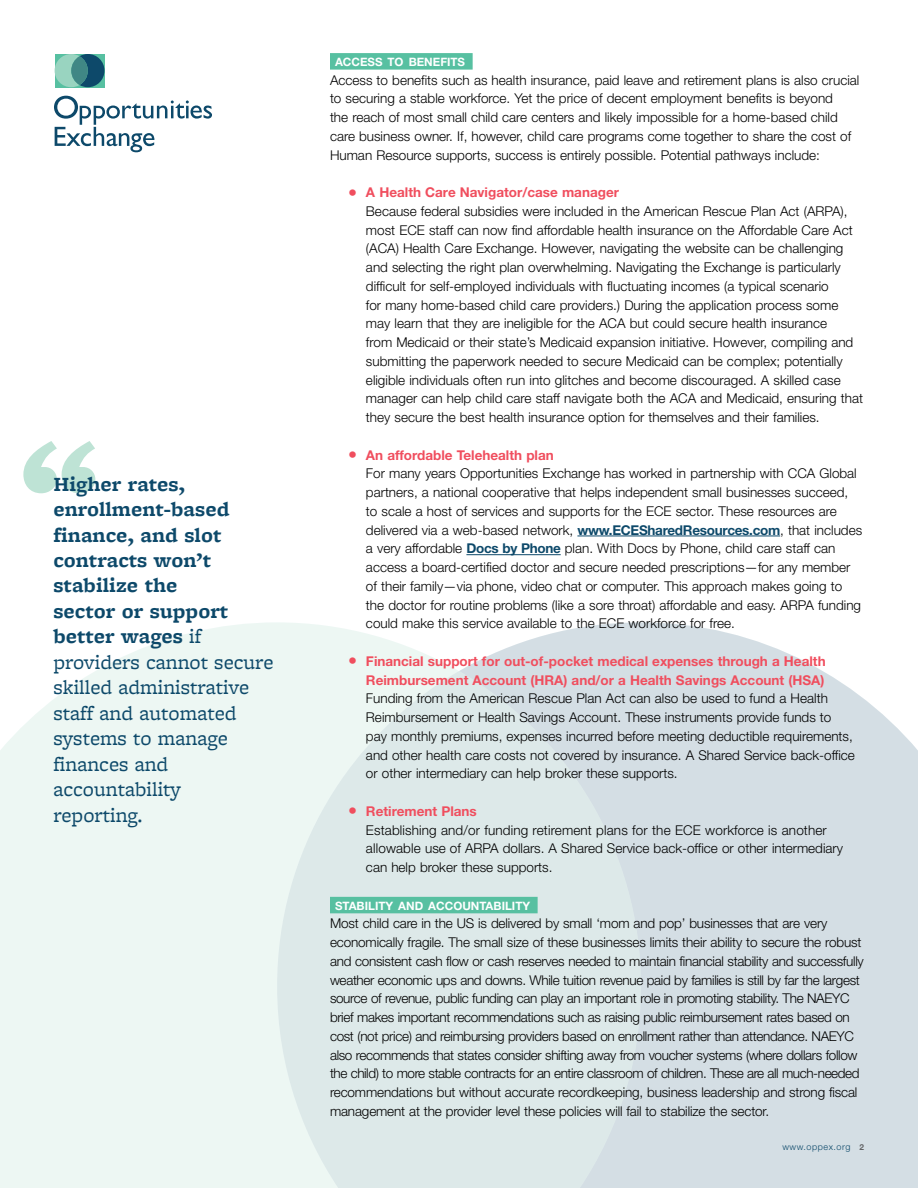
<style>
.page{position:relative;width:918px;height:1188px;background:#fff}
.page>*{position:absolute;margin:0;border:0;box-sizing:border-box;transform-origin:0 0}
.t1{font:21px/25.5px "Freight Micro Pro";color:#0d496a}
.t2{font:300 13.5px/18.8px "Helvetica Neue LT Std";color:#000}
.t3{font:300 13.5px/18.8px "Helvetica Neue LT Std";letter-spacing:-.025em;color:#000}
.t4{font:700 13.5px/18.8px "Helvetica Neue LT Std";color:#f04e5e;text-align:right}
.t5{font:700 11.55px "Helvetica Neue LT Std";color:#fff}
.t6{font:300 9px "Helvetica Neue LT Std";letter-spacing:.06em;color:#0d496a}
.s1{font-weight:700}
.s2{font-weight:700;font-size:18px;color:#f04e5e}
.s3{font-weight:700;color:#f04e5e}
.s4{font-weight:700;color:#0d496a}
.s5{font-size:18px}
.s6{font-weight:700;font-size:8.25px;color:#636466}
</style>
<div class="page">
<svg style="left:460px;top:622px;width:458px;height:566px;background:#d7e0e6"></svg>
<svg style="left:0;top:622px;width:458px;height:566px;background:#eef7f4"></svg>
<svg style="left:277px;top:671px;width:364px;height:517px;background:#dde9e9"></svg>
<svg style="left:54px;top:96px;width:158px;height:56px"></svg>
<svg style="left:55px;top:54px;width:49px;height:33px"></svg>
<div style="left:71px;top:56px;width:17px;height:29px;background:#408785;border-radius:50%"></div>
<div style="left:330px;top:53px;width:143px;height:17px;background:#57c0a1"></div>
<hr style="left:577px;top:536px;width:203px;height:1px;background:#0d496a">
<hr style="left:466px;top:554px;width:95px;height:1px;background:#0d496a">
<div style="left:330px;top:897px;width:208px;height:16px;background:#57c0a1"></div>
<svg style="left:23px;top:441px;width:72px;height:52px"></svg>
<p class="t1" style="left:53px;top:470px;width:222px"><span class="s1">Higher rates, enrollment-based finance, and slot contracts won’t stabilize the<br>sector or support better wages</span> if providers cannot secure skilled administrative staff and automated systems to manage finances and accountability reporting.</p>
<p class="t5" style="left:335px;top:55px;width:132px">ACCESS TO BENEFITS</p>
<p class="t2" style="left:330px;top:70px;width:531px">Access to benefits such as health insurance, paid leave and retirement plans is also crucial to securing a stable workforce. Yet the price of decent employment benefits is beyond<br>the reach of most small child care centers and likely impossible for a home-based child care business owner. If, however, child care programs come together to share the cost of Human Resource supports, success is entirely possible. Potential pathways include:</p>
<p class="t2" style="left:366px;top:183px;width:499px;text-indent:-18px"><span class="s2">•</span> <span class="s3">A Health Care Navigator/case manager<br></span>Because federal subsidies were included in the American Rescue Plan Act (ARPA), most ECE staff can now find affordable health insurance on the Affordable Care Act (ACA) Health Care Exchange. However, navigating the website can be challenging and selecting the right plan overwhelming. Navigating the Exchange is particularly difficult for self-employed individuals with fluctuating incomes (a typical scenario<br>for many home-based child care providers.) During the application process some may learn that they are ineligible for the ACA but could secure health insurance<br>from Medicaid or their state’s Medicaid expansion initiative. However, compiling and submitting the paperwork needed to secure Medicaid can be complex; potentially eligible individuals often run into glitches and become discouraged. A skilled case manager can help child care staff navigate both the ACA and Medicaid, ensuring that they secure the best health insurance option for themselves and their families.</p>
<p class="t2" style="left:366px;top:445px;width:498px;text-indent:-18px"><span class="s2">•</span> <span class="s3">An affordable Telehealth plan<br></span>For many years Opportunities Exchange has worked in partnership with CCA Global partners, a national cooperative that helps independent small businesses succeed, to scale a host of services and supports for the ECE sector. These resources are delivered via a web-based network, <span class="s4">www.ECESharedResources.com</span>, that includes a very affordable <span class="s4">Docs by Phone</span> plan. With Docs by Phone, child care staff can access a board-certified doctor and secure needed prescriptions—for any member of their family—via phone, video chat or computer. This approach makes going to the doctor for routine problems (like a sore throat) affordable and easy. ARPA funding could make this service available to the ECE workforce for free.</p>
<p class="t4" style="left:348px;top:651px;width:479px"><span class="s5">•</span> Financial support for out-of-pocket medical expenses through a Health<br>Reimbursement Account (HRA) and/or a Health Savings Account (HSA)</p>
<p class="t2" style="left:366px;top:689px;width:490px">Funding from the American Rescue Plan Act can also be used to fund a Health Reimbursement or Health Savings Account. These instruments provide funds to pay monthly premiums, expenses incurred before meeting deductible requirements, and other health care costs not covered by insurance. A Shared Service back-office or other intermediary can help broker these supports.</p>
<p class="t2" style="left:366px;top:801px;width:479px;text-indent:-18px"><span class="s2">•</span> <span class="s3">Retirement Plans<br></span>Establishing and/or funding retirement plans for the ECE workforce is another allowable use of ARPA dollars. A Shared Service back-office or other intermediary can help broker these supports.</p>
<p class="t5" style="left:335px;top:898px;width:197px">STABILITY AND ACCOUNTABILITY</p>
<p class="t3" style="left:330px;top:914px;width:535px">Most child care in the US is delivered by small ‘mom and pop’ businesses that are very economically fragile. The small size of these businesses limits their ability to secure the robust and consistent cash flow or cash reserves needed to maintain financial stability and successfully weather economic ups and downs. While tuition revenue paid by families is still by far the largest source of revenue, public funding can play an important role in promoting stability. The NAEYC brief makes important recommendations such as raising public reimbursement rates based on cost (not price) and reimbursing providers based on enrollment rather than attendance. NAEYC also recommends that states consider shifting away from voucher systems (where dollars follow the child) to more stable contracts for an entire classroom of children. These are all much-needed recommendations but without accurate recordkeeping, business leadership and strong fiscal management at the provider level these policies will fail to stabilize the sector.</p>
<p class="t6" style="left:782px;top:1141px;width:83px">www.oppex.org <span class="s6">2</span></p>
</div>
